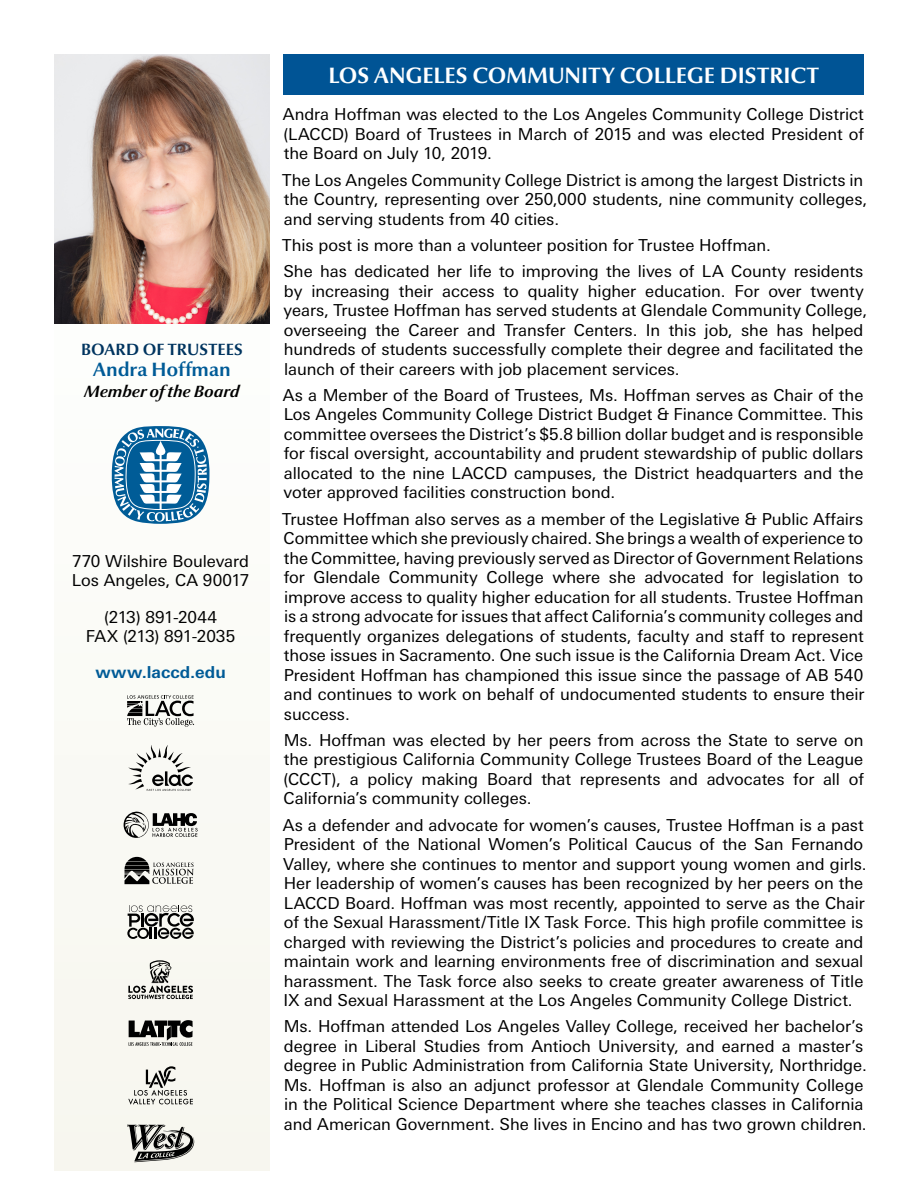
<style>
.page{position:relative;width:918px;height:1188px;background:#fff}
.page>*{position:absolute;margin:0;border:0;box-sizing:border-box;transform-origin:0 0}
.t1{font:700 22.5px "Optima Nova LT Pro";color:#fff}
.t2{font:700 19.5px "Optima Nova LT Pro";letter-spacing:.005em;color:#005b97}
.Paragraph_Style_1{font:16.5px/19.5px "Univers Next Pro";letter-spacing:-.005em;color:#000;text-align:justify}
.Paragraph_Style_3{font:16.5px/18.8px "Univers Next Pro";letter-spacing:-.005em;color:#000}
.t3{font:italic 700 16.5px "Optima Nova LT Pro";letter-spacing:.005em;color:#000}
.t4{font:700 16.5px "Optima Nova LT Pro";letter-spacing:.005em;color:#00345f}
.Paragraph_Style_3-2{font:700 16.5px "Univers Next Pro";letter-spacing:.01em;color:#005b97}
</style>
<div class="page">
<div style="left:54px;top:54px;width:216px;height:1117px;background:#fafaf5"></div>
<div style="left:284px;top:54px;width:580px;height:40px;background:#005495"></div>
<img style="left:54px;top:54px;width:216px;height:270px">
<svg style="left:112px;top:426px;width:97px;height:98px"></svg>
<svg style="left:127px;top:695px;width:67px;height:32px"></svg>
<svg style="left:124px;top:811px;width:74px;height:27px"></svg>
<svg style="left:127px;top:1125px;width:67px;height:37px"></svg>
<svg style="left:127px;top:905px;width:67px;height:34px"></svg>
<svg style="left:129px;top:1020px;width:64px;height:26px"></svg>
<svg style="left:125px;top:857px;width:69px;height:27px"></svg>
<svg style="left:128px;top:745px;width:65px;height:46px"></svg>
<svg style="left:128px;top:1066px;width:65px;height:39px"></svg>
<svg style="left:128px;top:960px;width:65px;height:39px"></svg>
<p class="t4" style="left:81px;top:339px;width:163px">BOARD OF TRUSTEES</p>
<p class="t2" style="left:93px;top:357px;width:139px">Andra Hoffman</p>
<p class="t3" style="left:84px;top:381px;width:157px">Member of the Board</p>
<p class="Paragraph_Style_3" style="left:72px;top:552px;width:179px">770 Wilshire Boulevard<br>Los Angeles, CA 90017</p>
<p class="Paragraph_Style_3" style="left:86px;top:608px;width:151px;text-align:center">(213) 891-2044<br>FAX (213) 891-2035</p>
<p class="Paragraph_Style_3-2" style="left:95px;top:663px;width:132px">www.laccd.edu</p>
<h1 class="t1" style="left:328px;top:61px;width:492px">LOS ANGELES COMMUNITY COLLEGE DISTRICT</h1>
<p class="Paragraph_Style_1" style="left:283px;top:105px;width:583px">Andra Hoffman was elected to the Los Angeles Community College District (LACCD) Board of Trustees in March of 2015 and was elected President of the Board on July 10, 2019.</p>
<p class="Paragraph_Style_1" style="left:282px;top:170px;width:586px;text-align:left">The Los Angeles Community College District is among the largest Districts in the Country, representing over 250,000 students, nine community colleges, and serving students from 40 cities.</p>
<p class="Paragraph_Style_1" style="left:282px;top:235px;width:490px">This post is more than a volunteer position for Trustee Hoffman.</p>
<p class="Paragraph_Style_1" style="left:284px;top:262px;width:585px;text-align:left">She has dedicated her life to improving the lives of LA County residents by increasing their access to quality higher education. For over twenty years, Trustee Hoffman has served students at Glendale Community College, overseeing the Career and Transfer Centers. In this job, she has helped hundreds of students successfully complete their degree and facilitated the launch of their careers with job placement services.</p>
<p class="Paragraph_Style_1" style="left:283px;top:385px;width:582px">As a Member of the Board of Trustees, Ms. Hoffman serves as Chair of the Los Angeles Community College District Budget &amp; Finance Committee. This committee oversees the District’s $5.8 billion dollar budget and is responsible for fiscal oversight, accountability and prudent stewardship of public dollars allocated to the nine LACCD campuses, the District headquarters and the voter approved facilities construction bond.</p>
<p class="Paragraph_Style_1" style="left:282px;top:509px;width:584px">Trustee Hoffman also serves as a member of the Legislative &amp; Public Affairs Committee which she previously chaired. She brings a wealth of experience to the Committee, having previously served as Director of Government Relations for Glendale Community College where she advocated for legislation to improve access to quality higher education for all students. Trustee Hoffman is a strong advocate for issues that affect California’s community colleges and frequently organizes delegations of students, faculty and staff to represent those issues in Sacramento. One such issue is the California Dream Act. Vice President Hoffman has championed this issue since the passage of AB 540 and continues to work on behalf of undocumented students to ensure their success.</p>
<p class="Paragraph_Style_1" style="left:284px;top:730px;width:582px">Ms. Hoffman was elected by her peers from across the State to serve on the prestigious California Community College Trustees Board of the League (CCCT), a policy making Board that represents and advocates for all of California’s community colleges.</p>
<p class="Paragraph_Style_1" style="left:283px;top:815px;width:585px;text-align:left">As a defender and advocate for women’s causes, Trustee Hoffman is a past President of the National Women’s Political Caucus of the San Fernando Valley, where she continues to mentor and support young women and girls.<br>Her leadership of women’s causes has been recognized by her peers on the LACCD Board. Hoffman was most recently, appointed to serve as the Chair of the Sexual Harassment/Title IX Task Force. This high profile committee is charged with reviewing the District’s policies and procedures to create and maintain work and learning environments free of discrimination and sexual harassment. The Task force also seeks to create greater awareness of Title IX and Sexual Harassment at the Los Angeles Community College District.</p>
<p class="Paragraph_Style_1" style="left:284px;top:1017px;width:585px;text-align:left">Ms. Hoffman attended Los Angeles Valley College, received her bachelor’s degree in Liberal Studies from Antioch University, and earned a master’s degree in Public Administration from California State University, Northridge.<br>Ms. Hoffman is also an adjunct professor at Glendale Community College in the Political Science Department where she teaches classes in California and American Government. She lives in Encino and has two grown children.</p>
</div>
